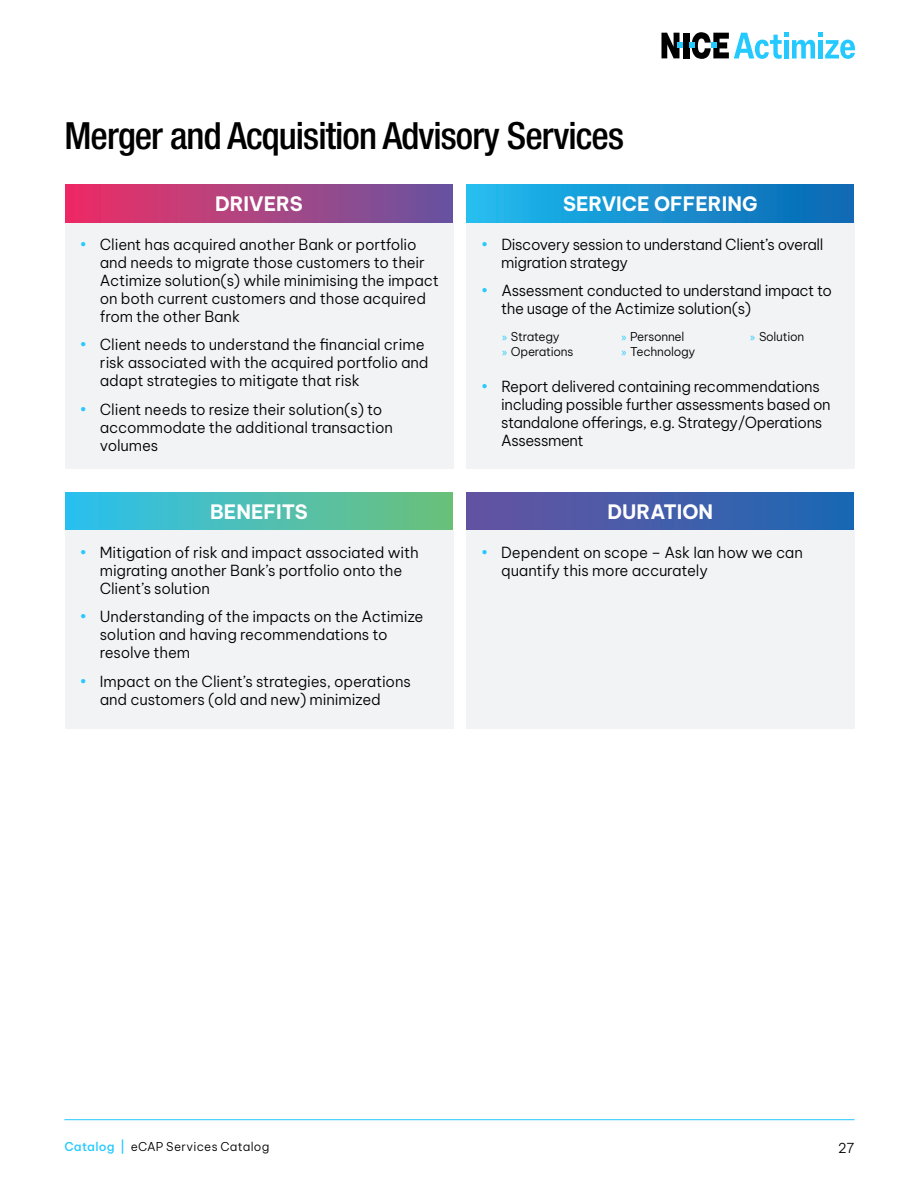
<style>
.page{position:relative;width:918px;height:1188px;background:#fff}
.page>*{position:absolute;margin:0;border:0;box-sizing:border-box;transform-origin:0 0}
.t1{font:500 condensed 37.5px "Helvetica Neue LT Pro";letter-spacing:-.025em;color:#000}
.t2{font:700 19.5px "Be Vietnam Pro";color:#fff}
.t3{font:300 15px/18px "Be Vietnam Pro";letter-spacing:-.01em;color:#000}
.t4{font:300 13.5px "Be Vietnam Pro";color:#000}
.t5{font:300 12px/15.8px "Be Vietnam Pro";letter-spacing:-.02em;color:#000}
.t6{font:300 12px "Be Vietnam Pro";letter-spacing:.02em;color:#000}
.s1{color:#23c9ff}
.s2{font-family:"Myriad Pro";font-weight:400;color:#23c9ff}
.s3{font-weight:500;color:#23c9ff}
</style>
<div class="page">
<div style="left:683px;top:33px;width:6px;height:25px;background:#000"></div>
<svg style="left:689px;top:32px;width:166px;height:27px"></svg>
<svg style="left:662px;top:33px;width:21px;height:25px"></svg>
<div style="left:65px;top:222px;width:388px;height:247px;background:#f2f3f4"></div>
<div style="left:467px;top:222px;width:388px;height:247px;background:#f2f3f4"></div>
<div style="left:65px;top:184px;width:388px;height:38px;background:linear-gradient(to right,#ef2f65,#6856a0)"></div>
<div style="left:467px;top:184px;width:387px;height:38px;background:linear-gradient(to right,#22bcef,#0c66b2)"></div>
<div style="left:65px;top:530px;width:388px;height:199px;background:#f2f3f4"></div>
<div style="left:467px;top:530px;width:388px;height:199px;background:#f2f3f4"></div>
<div style="left:65px;top:492px;width:388px;height:38px;background:linear-gradient(to right,#2bbfef,#6ec079)"></div>
<div style="left:467px;top:492px;width:387px;height:38px;background:linear-gradient(to right,#6853a1,#1c69b4)"></div>
<div style="left:56px;top:1110px;width:806px;height:19px;background:#000;opacity:.15"></div>
<hr style="left:64px;top:1119px;width:791px;height:1px;background:#23c9ff">
<h1 class="t1" style="left:65px;top:113px;width:561px">Merger and Acquisition Advisory Services</h1>
<h2 class="t2" style="left:215px;top:187px;width:89px">DRIVERS</h2>
<h2 class="t2" style="left:563px;top:187px;width:196px">SERVICE OFFERING</h2>
<p class="t3" style="left:100px;top:234px;width:341px;text-indent:-20px"><span class="s1">•</span> Client has acquired another Bank or portfolio and needs to migrate those customers to their Actimize solution(s) while minimising the impact on both current customers and those acquired from the other Bank</p>
<p class="t3" style="left:100px;top:335px;width:330px;text-indent:-20px"><span class="s1">•</span> Client needs to understand the financial crime risk associated with the acquired portfolio and adapt strategies to mitigate that risk</p>
<p class="t3" style="left:100px;top:399px;width:295px;text-indent:-20px"><span class="s1">•</span> Client needs to resize their solution(s) to accommodate the additional transaction volumes</p>
<p class="t3" style="left:501px;top:234px;width:324px;text-indent:-20px"><span class="s1">•</span> Discovery session to understand Client’s overall migration strategy</p>
<p class="t3" style="left:501px;top:281px;width:332px;text-indent:-20px"><span class="s1">•</span> Assessment conducted to understand impact to the usage of the Actimize solution(s)</p>
<p class="t5" style="left:502px;top:327px;width:73px"><span class="s2">»</span> Strategy<br><span class="s2">»</span> Operations</p>
<p class="t5" style="left:621px;top:327px;width:75px"><span class="s2">»</span> Personnel<br><span class="s2">»</span> Technology</p>
<p class="t5" style="left:750px;top:327px;width:56px"><span class="s2">»</span> Solution</p>
<p class="t3" style="left:501px;top:376px;width:331px;text-indent:-20px"><span class="s1">•</span> Report delivered containing recommendations including possible further assessments based on standalone offerings, e.g. Strategy/Operations Assessment</p>
<h2 class="t2" style="left:210px;top:495px;width:99px">BENEFITS</h2>
<h2 class="t2" style="left:607px;top:495px;width:107px">DURATION</h2>
<p class="t3" style="left:100px;top:542px;width:320px;text-indent:-20px"><span class="s1">•</span> Mitigation of risk and impact associated with migrating another Bank’s portfolio onto the<br>Client’s solution</p>
<p class="t3" style="left:100px;top:606px;width:325px;text-indent:-20px"><span class="s1">•</span> Understanding of the impacts on the Actimize solution and having recommendations to resolve them</p>
<p class="t3" style="left:100px;top:671px;width:313px;text-indent:-20px"><span class="s1">•</span> Impact on the Client’s strategies, operations and customers (old and new) minimized</p>
<p class="t3" style="left:501px;top:542px;width:303px;text-indent:-20px"><span class="s1">•</span> Dependent on scope – Ask Ian how we can quantify this more accurately</p>
<p class="t6" style="left:64px;top:1137px;width:206px"><span class="s3">Catalog |</span> eCAP Services Catalog</p>
<p class="t4" style="left:838px;top:1137px;width:18px">27</p>
</div>
